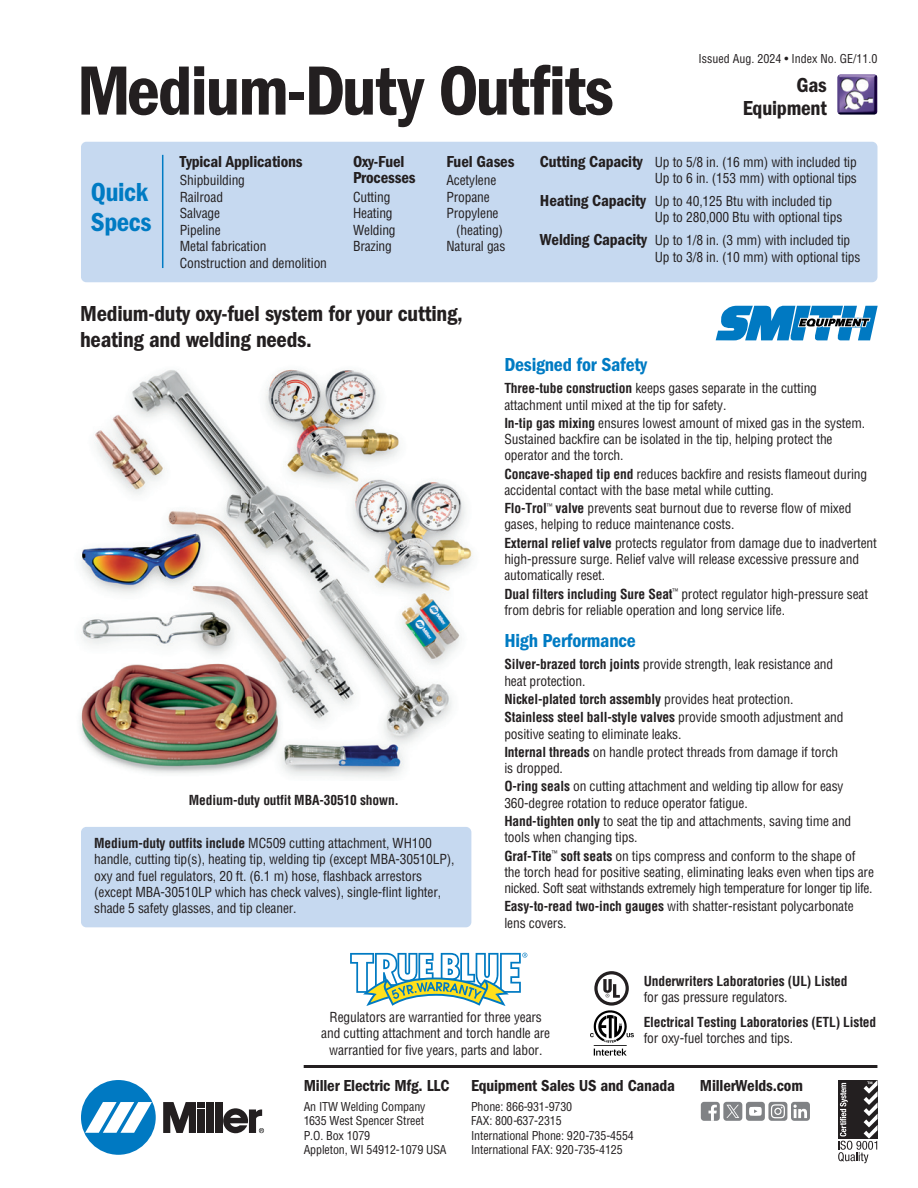
<style>
.page{position:relative;width:918px;height:1188px;background:#fff}
.page>*{position:absolute;margin:0;border:0;box-sizing:border-box;transform-origin:0 0}
.t1{font:72px "ITC Franklin Gothic Std Dm Cd";letter-spacing:-.025em;color:#231f20}
.t2{font:27px/30px "ITC Franklin Gothic Std Dm Cd";letter-spacing:-.015em;color:#007bc3}
.t3{font:22.5px/25.5px "ITC Franklin Gothic Std Dm Cd";letter-spacing:-.01em;color:#231f20}
.t4{font:21px/22.5px "ITC Franklin Gothic Std Dm Cd";letter-spacing:-.01em;color:#231f20;text-align:right}
.t5{font:19.5px "ITC Franklin Gothic Std Dm Cd";letter-spacing:-.01em;color:#007bc3}
.t6{font:16.5px/16.5px "ITC Franklin Gothic Std Dm Cd";letter-spacing:-.01em;color:#231f20}
.t7{font:condensed 13.5px/16.2px "Helvetica";letter-spacing:-.01em;color:#231f20}
.t8{font:700 condensed 13.5px/16.2px "Helvetica";letter-spacing:-.01em;color:#231f20}
.t9{font:condensed 12px/14.4px "Helvetica";letter-spacing:-.01em;color:#231f20}
.s1{font-family:"ITC Franklin Gothic Std Dm Cd";font-stretch:normal;font-size:16.5px}
.s2{font-weight:700}
.s3{font-weight:400}
</style>
<div class="page">
<img style="left:80px;top:369px;width:393px;height:409px">
<div style="left:81px;top:142px;width:796px;height:140px;background:#c6d9f0;border-radius:5px"></div>
<div style="left:81px;top:827px;width:390px;height:100px;background:#c6d9f0;border-radius:5px"></div>
<hr style="left:162px;top:155px;width:1px;height:113px;background:#007bc3">
<img style="left:837px;top:74px;width:41px;height:41px;border-radius:3px">
<hr style="left:304px;top:1065px;width:573px;height:3px;background:#231f20">
<div style="left:81px;top:1080px;width:75px;height:75px;background:#0079c2;border-radius:50%"></div>
<svg style="left:85px;top:1102px;width:67px;height:31px"></svg>
<div style="left:206px;top:1102px;width:8px;height:31px;background:#231f20"></div>
<div style="left:215px;top:1102px;width:7px;height:31px;background:#231f20"></div>
<div style="left:198px;top:1102px;width:7px;height:6px;background:#231f20"></div>
<div style="left:198px;top:1110px;width:7px;height:23px;background:#231f20"></div>
<svg style="left:163px;top:1102px;width:33px;height:31px"></svg>
<svg style="left:223px;top:1108px;width:41px;height:25px"></svg>
<svg style="left:838px;top:1080px;width:40px;height:83px"></svg>
<div style="left:791px;top:1102px;width:19px;height:19px;background:#808285;border-radius:3px"></div>
<svg style="left:793px;top:1105px;width:14px;height:13px"></svg>
<div style="left:746px;top:1102px;width:19px;height:19px;background:#808285;border-radius:3px"></div>
<svg style="left:749px;top:1107px;width:13px;height:9px"></svg>
<div style="left:701px;top:1102px;width:19px;height:19px;background:#808285;border-radius:3px"></div>
<svg style="left:708px;top:1105px;width:9px;height:16px"></svg>
<div style="left:768px;top:1102px;width:19px;height:19px;background:#808285;border-radius:3px"></div>
<svg style="left:771px;top:1104px;width:14px;height:14px"></svg>
<div style="left:723px;top:1102px;width:19px;height:19px;background:#808285;border-radius:3px"></div>
<svg style="left:726px;top:1105px;width:13px;height:13px"></svg>
<svg style="left:594px;top:971px;width:35px;height:35px"></svg>
<img style="left:590px;top:1010px;width:44px;height:46px">
<svg style="left:350px;top:953px;width:177px;height:53px"></svg>
<svg style="left:716px;top:306px;width:162px;height:35px"></svg>
<p class="t1" style="left:77px;top:67px;width:538px">Medium-Duty Outfits</p>
<p class="t9" style="left:699px;top:52px;width:180px">Issued Aug. 2024 • Index No. GE/11.0</p>
<p class="t4" style="left:743px;top:76px;width:86px">Gas<br>Equipment</p>
<p class="t2" style="left:91px;top:180px;width:62px">Quick<br>Specs</p>
<p class="t6" style="left:180px;top:154px;width:124px">Typical Applications</p>
<p class="t7" style="left:180px;top:173px;width:149px">Shipbuilding<br>Railroad<br>Salvage<br>Pipeline<br>Metal fabrication<br>Construction and demolition</p>
<p class="t6" style="left:353px;top:154px;width:64px">Oxy-Fuel<br>Processes</p>
<p class="t7" style="left:353px;top:190px;width:44px">Cutting<br>Heating<br>Welding<br>Brazing</p>
<p class="t6" style="left:447px;top:154px;width:69px">Fuel Gases</p>
<p class="t7" style="left:447px;top:173px;width:51px">Acetylene</p>
<p class="t7" style="left:447px;top:190px;width:45px">Propane</p>
<p class="t7" style="left:447px;top:206px;width:54px">Propylene</p>
<p class="t7" style="left:456px;top:223px;width:48px">(heating)</p>
<p class="t7" style="left:447px;top:239px;width:60px">Natural gas</p>
<p class="t3" style="left:80px;top:303px;width:384px">Medium-duty oxy-fuel system for your cutting, heating and welding needs.</p>
<p class="t7" style="left:540px;top:154px;width:318px;text-align:right"><span class="s1">Cutting Capacity</span> Up to 5/8 in. (16 mm) with included tip<br>Up to 6 in. (153 mm) with optional tips</p>
<p class="t7" style="left:655px;top:194px;width:189px;text-indent:-115px"><span class="s1">Heating Capacity</span> Up to 40,125 Btu with included tip<br>Up to 280,000 Btu with optional tips</p>
<p class="t7" style="left:655px;top:233px;width:207px;text-indent:-115px"><span class="s1">Welding Capacity</span> Up to 1/8 in. (3 mm) with included tip<br>Up to 3/8 in. (10 mm) with optional tips</p>
<p class="t8" style="left:189px;top:793px;width:212px">Medium-duty outfit MBA-30510 shown.</p>
<p class="t7" style="left:94px;top:836px;width:362px"><span class="s2">Medium-duty outfits include</span> MC509 cutting attachment, WH100 handle, cutting tip(s), heating tip, welding tip (except MBA-30510LP), oxy and fuel regulators, 20 ft. (6.1 m) hose, flashback arrestors (except MBA-30510LP which has check valves), single-flint lighter, shade 5 safety glasses, and tip cleaner.</p>
<p class="t5" style="left:504px;top:358px;width:144px">Designed for Safety</p>
<p class="t7" style="left:504px;top:381px;width:314px"><span class="s2">Three-tube construction</span> keeps gases separate in the cutting attachment until mixed at the tip for safety.</p>
<p class="t7" style="left:504px;top:416px;width:362px"><span class="s2">In-tip gas mixing</span> ensures lowest amount of mixed gas in the system.<br>Sustained backfire can be isolated in the tip, helping protect the operator and the torch.</p>
<p class="t7" style="left:504px;top:467px;width:364px"><span class="s2">Concave-shaped tip end</span> reduces backfire and resists flameout during accidental contact with the base metal while cutting.</p>
<p class="t7" style="left:504px;top:501px;width:349px"><span class="s2">Flo-Trol</span><sup>™</sup> <span class="s2">valve</span> prevents seat burnout due to reverse flow of mixed gases, helping to reduce maintenance costs.</p>
<p class="t7" style="left:504px;top:536px;width:374px"><span class="s2">External relief valve</span> protects regulator from damage due to inadvertent high-pressure surge. Relief valve will release excessive pressure and automatically reset.</p>
<p class="t7" style="left:504px;top:587px;width:365px"><span class="s2">Dual filters including Sure Seat</span><sup>™</sup> protect regulator high-pressure seat from debris for reliable operation and long service life.</p>
<p class="t5" style="left:504px;top:634px;width:133px">High Performance</p>
<p class="t7" style="left:504px;top:658px;width:330px"><span class="s2">Silver-brazed torch joints</span> provide strength, leak resistance and heat protection.</p>
<p class="t8" style="left:504px;top:692px;width:291px">Nickel-plated torch assembly <span class="s3">provides heat protection.</span></p>
<p class="t7" style="left:504px;top:710px;width:341px"><span class="s2">Stainless steel ball-style valves</span> provide smooth adjustment and positive seating to eliminate leaks.</p>
<p class="t7" style="left:504px;top:745px;width:335px"><span class="s2">Internal threads</span> on handle protect threads from damage if torch is dropped.</p>
<p class="t7" style="left:504px;top:780px;width:341px"><span class="s2">O-ring seals</span> on cutting attachment and welding tip allow for easy<br>360-degree rotation to reduce operator fatigue.</p>
<p class="t7" style="left:504px;top:814px;width:349px"><span class="s2">Hand-tighten only</span> to seat the tip and attachments, saving time and tools when changing tips.</p>
<p class="t7" style="left:504px;top:849px;width:371px"><span class="s2">Graf-Tite</span><sup>™</sup> <span class="s2">soft seats</span> on tips compress and conform to the shape of the torch head for positive seating, eliminating leaks even when tips are nicked. Soft seat withstands extremely high temperature for longer tip life.</p>
<p class="t7" style="left:504px;top:899px;width:351px"><span class="s2">Easy-to-read two-inch gauges</span> with shatter-resistant polycarbonate lens covers.</p>
<p class="t7" style="left:321px;top:1010px;width:231px;text-align:center">Regulators are warrantied for three years and cutting attachment and torch handle are warrantied for five years, parts and labor.</p>
<p class="t8" style="left:644px;top:974px;width:205px">Underwriters Laboratories (UL) Listed <span class="s3">for gas pressure regulators.</span></p>
<p class="t8" style="left:644px;top:1015px;width:234px">Electrical Testing Laboratories (ETL) Listed <span class="s3">for oxy-fuel torches and tips.</span></p>
<p class="t6" style="left:304px;top:1079px;width:147px">Miller Electric Mfg. LLC</p>
<p class="t9" style="left:304px;top:1100px;width:144px">An ITW Welding Company<br>1635 West Spencer Street<br>P.O. Box 1079<br>Appleton, WI 54912-1079 USA</p>
<p class="t6" style="left:471px;top:1079px;width:206px">Equipment Sales US and Canada</p>
<p class="t6" style="left:700px;top:1079px;width:105px">MillerWelds.com</p>
<p class="t9" style="left:471px;top:1100px;width:164px">Phone: 866-931-9730<br>FAX: 800-637-2315<br>International Phone: 920-735-4554<br>International FAX: 920-735-4125</p>
</div>
